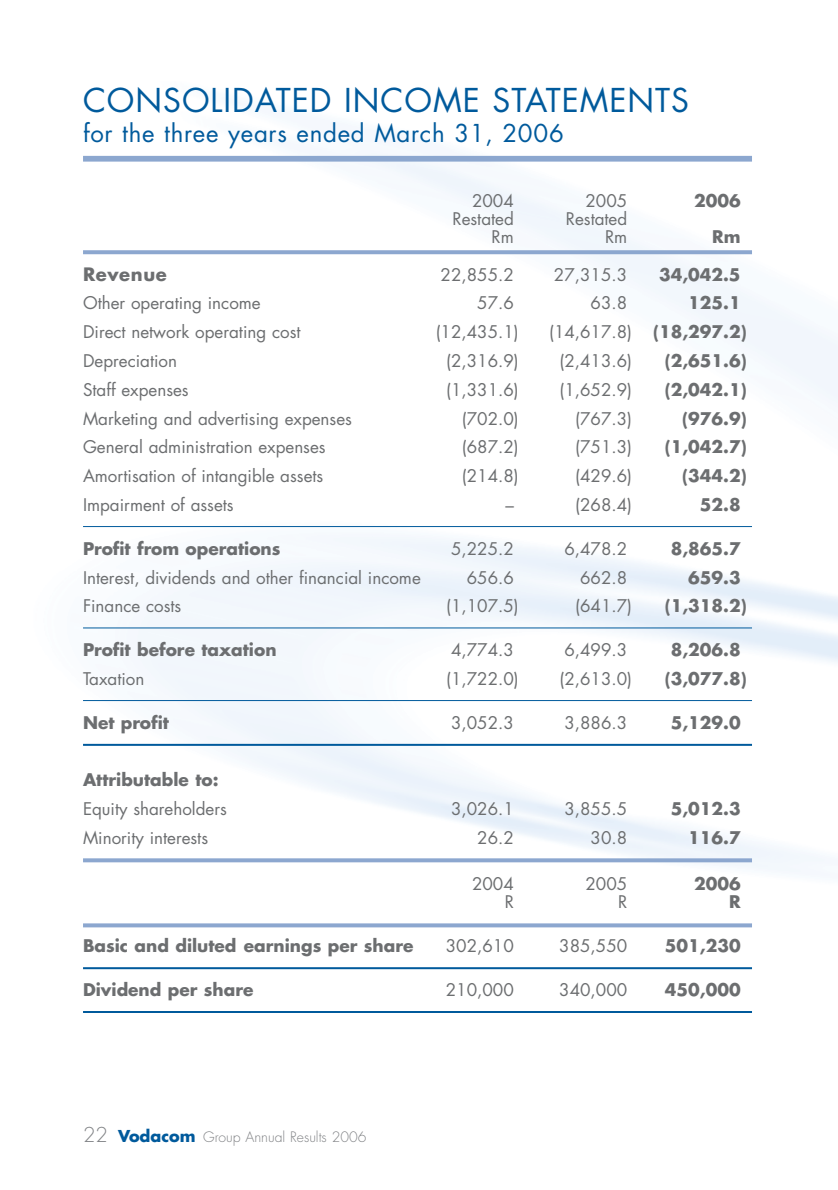
<style>
.page{position:relative;width:838px;height:1190px;background:#fff}
.page>*{position:absolute;margin:0;border:0;box-sizing:border-box;transform-origin:0 0}
.t1{font:32px "Futura";letter-spacing:.03em;color:#005a9c}
.t2{font:24px "Futura";letter-spacing:.03em;color:#005a9c}
.t3{font:700 18px "Futura";letter-spacing:.035em;color:#6c6e70}
.t4{font:17px "Futura";color:#6c6e70}
.t5{font:700 17px "Futura";color:#6c6e70}
.t6{font:300 14px "Futura";color:#808285}
.s1{font-weight:700}
.s2{font-size:20px}
.s3{font-weight:700;font-size:16px;color:#005a9c}
</style>
<div class="page">
<svg style="left:83px;top:250px;width:669px;height:4px;background:#92abd1"></svg>
<hr style="left:83px;top:526px;width:669px;height:1px;background:#005a9c">
<hr style="left:83px;top:627px;width:669px;height:1px;background:#005a9c">
<hr style="left:83px;top:700px;width:669px;height:1px;background:#005a9c">
<hr style="left:83px;top:744px;width:669px;height:2px;background:#005a9c">
<svg style="left:83px;top:858px;width:669px;height:4px;background:#95aed2"></svg>
<svg style="left:83px;top:923px;width:669px;height:4px;background:#97afd3"></svg>
<hr style="left:83px;top:967px;width:669px;height:2px;background:#005a9c">
<hr style="left:83px;top:1011px;width:669px;height:2px;background:#005a9c">
<div style="left:83px;top:156px;width:669px;height:6px;background:#8ca7cf"></div>
<h1 class="t1" style="left:83px;top:85px;width:608px">CONSOLIDATED INCOME STATEMENTS</h1>
<h2 class="t2" style="left:83px;top:122px;width:482px">for the three years ended March 31, 2006</h2>
<p class="t4" style="left:472px;top:193px;width:43px">2004</p>
<p class="t4" style="left:585px;top:193px;width:43px">2005</p>
<p class="t5" style="left:694px;top:193px;width:48px">2006</p>
<p class="t4" style="left:452px;top:211px;width:63px">Restated</p>
<p class="t4" style="left:566px;top:211px;width:63px">Restated</p>
<p class="t4" style="left:492px;top:229px;width:24px">Rm</p>
<p class="t4" style="left:605px;top:229px;width:24px">Rm</p>
<p class="t5" style="left:712px;top:229px;width:30px">Rm</p>
<p class="t3" style="left:83px;top:266px;width:85px">Revenue</p>
<p class="t4" style="left:441px;top:267px;width:75px">22,855.2</p>
<p class="t4" style="left:554px;top:267px;width:75px">27,315.3</p>
<p class="t5" style="left:659px;top:267px;width:83px">34,042.5</p>
<p class="t4" style="left:83px;top:295px;width:179px">Other operating income</p>
<p class="t4" style="left:477px;top:295px;width:38px">57.6</p>
<p class="t4" style="left:591px;top:295px;width:38px">63.8</p>
<p class="t5" style="left:688px;top:295px;width:54px">125.1</p>
<p class="t4" style="left:83px;top:324px;width:219px">Direct network operating cost</p>
<p class="t4" style="left:436px;top:324px;width:85px">(12,435.1)</p>
<p class="t4" style="left:549px;top:324px;width:199px">(14,617.8) <span class="s1">(18,297.2)</span></p>
<p class="t4" style="left:83px;top:353px;width:96px">Depreciation</p>
<p class="t4" style="left:446px;top:353px;width:74px">(2,316.9)</p>
<p class="t4" style="left:560px;top:353px;width:74px">(2,413.6)</p>
<p class="t5" style="left:665px;top:353px;width:83px">(2,651.6)</p>
<p class="t4" style="left:83px;top:382px;width:107px">Staff expenses</p>
<p class="t4" style="left:446px;top:382px;width:74px">(1,331.6)</p>
<p class="t4" style="left:560px;top:382px;width:74px">(1,652.9)</p>
<p class="t5" style="left:665px;top:382px;width:83px">(2,042.1)</p>
<p class="t4" style="left:83px;top:411px;width:270px">Marketing and advertising expenses</p>
<p class="t4" style="left:462px;top:411px;width:58px">(702.0)</p>
<p class="t4" style="left:575px;top:411px;width:58px">(767.3)</p>
<p class="t5" style="left:682px;top:411px;width:66px">(976.9)</p>
<p class="t4" style="left:83px;top:439px;width:244px">General administration expenses</p>
<p class="t4" style="left:462px;top:439px;width:58px">(687.2)</p>
<p class="t4" style="left:575px;top:439px;width:58px">(751.3)</p>
<p class="t5" style="left:665px;top:439px;width:83px">(1,042.7)</p>
<p class="t4" style="left:83px;top:468px;width:242px">Amortisation of intangible assets</p>
<p class="t4" style="left:462px;top:468px;width:58px">(214.8)</p>
<p class="t4" style="left:575px;top:468px;width:58px">(429.6)</p>
<p class="t5" style="left:682px;top:468px;width:66px">(344.2)</p>
<p class="t4" style="left:83px;top:497px;width:152px">Impairment of assets</p>
<p class="t4" style="left:505px;top:497px;width:10px">–</p>
<p class="t4" style="left:575px;top:497px;width:58px">(268.4)</p>
<p class="t5" style="left:700px;top:497px;width:42px">52.8</p>
<p class="t5" style="left:83px;top:541px;width:199px">Profit from operations</p>
<p class="t4" style="left:451px;top:541px;width:64px">5,225.2</p>
<p class="t4" style="left:564px;top:541px;width:64px">6,478.2</p>
<p class="t5" style="left:671px;top:541px;width:72px">8,865.7</p>
<p class="t4" style="left:83px;top:570px;width:339px">Interest, dividends and other financial income</p>
<p class="t4" style="left:467px;top:570px;width:49px">656.6</p>
<p class="t4" style="left:580px;top:570px;width:49px">662.8</p>
<p class="t5" style="left:688px;top:570px;width:54px">659.3</p>
<p class="t4" style="left:83px;top:598px;width:100px">Finance costs</p>
<p class="t4" style="left:446px;top:598px;width:74px">(1,107.5)</p>
<p class="t4" style="left:575px;top:598px;width:58px">(641.7)</p>
<p class="t5" style="left:665px;top:598px;width:83px">(1,318.2)</p>
<p class="t5" style="left:83px;top:642px;width:195px">Profit before taxation</p>
<p class="t4" style="left:451px;top:642px;width:64px">4,774.3</p>
<p class="t4" style="left:564px;top:642px;width:64px">6,499.3</p>
<p class="t5" style="left:671px;top:642px;width:71px">8,206.8</p>
<p class="t4" style="left:83px;top:671px;width:63px">Taxation</p>
<p class="t4" style="left:446px;top:671px;width:74px">(1,722.0)</p>
<p class="t4" style="left:560px;top:671px;width:74px">(2,613.0)</p>
<p class="t5" style="left:665px;top:671px;width:83px">(3,077.8)</p>
<p class="t5" style="left:83px;top:715px;width:87px">Net profit</p>
<p class="t4" style="left:451px;top:715px;width:64px">3,052.3</p>
<p class="t4" style="left:564px;top:715px;width:64px">3,886.3</p>
<p class="t5" style="left:671px;top:715px;width:72px">5,129.0</p>
<p class="t5" style="left:83px;top:772px;width:137px">Attributable to:</p>
<p class="t4" style="left:83px;top:801px;width:145px">Equity shareholders</p>
<p class="t4" style="left:451px;top:801px;width:64px">3,026.1</p>
<p class="t4" style="left:564px;top:801px;width:64px">3,855.5</p>
<p class="t5" style="left:671px;top:801px;width:72px">5,012.3</p>
<p class="t4" style="left:83px;top:829px;width:127px">Minority interests</p>
<p class="t4" style="left:477px;top:829px;width:38px">26.2</p>
<p class="t4" style="left:591px;top:829px;width:38px">30.8</p>
<p class="t5" style="left:688px;top:829px;width:54px">116.7</p>
<p class="t4" style="left:472px;top:876px;width:43px">2004</p>
<p class="t4" style="left:585px;top:876px;width:43px">2005</p>
<p class="t5" style="left:694px;top:876px;width:48px">2006</p>
<p class="t4" style="left:505px;top:894px;width:11px">R</p>
<p class="t4" style="left:618px;top:894px;width:11px">R</p>
<p class="t5" style="left:729px;top:894px;width:13px">R</p>
<p class="t5" style="left:83px;top:938px;width:332px">Basic and diluted earnings per share</p>
<p class="t4" style="left:446px;top:938px;width:70px">302,610</p>
<p class="t4" style="left:559px;top:938px;width:70px">385,550</p>
<p class="t5" style="left:665px;top:938px;width:77px">501,230</p>
<p class="t5" style="left:83px;top:982px;width:172px">Dividend per share</p>
<p class="t4" style="left:446px;top:982px;width:70px">210,000</p>
<p class="t4" style="left:559px;top:982px;width:70px">340,000</p>
<p class="t5" style="left:665px;top:982px;width:77px">450,000</p>
<p class="t6" style="left:83px;top:1130px;width:285px"><span class="s2">22</span> <span class="s3">Vodacom</span> Group Annual Results 2006</p>
</div>
